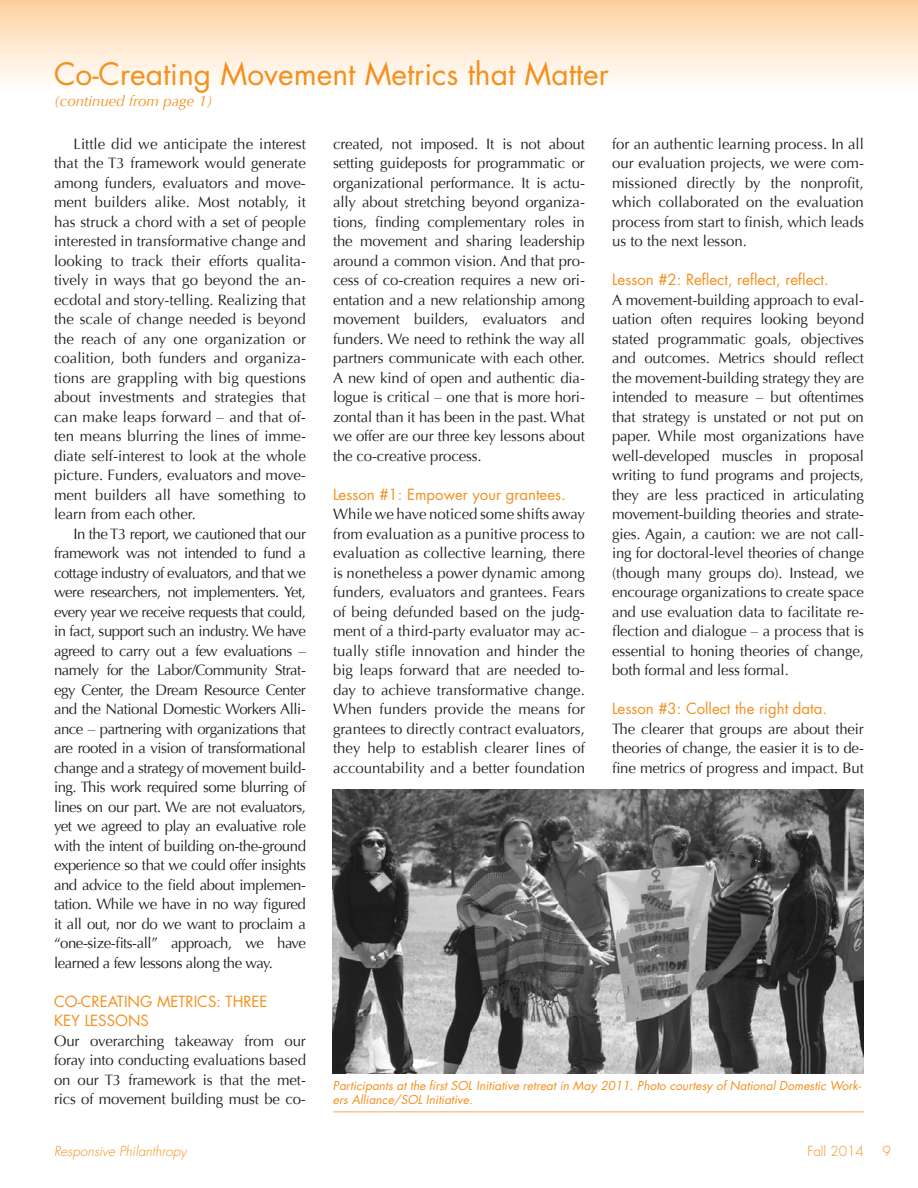
<style>
.page{position:relative;width:918px;height:1188px;background:#fff}
.page>*{position:absolute;margin:0;border:0;box-sizing:border-box;transform-origin:0 0}
.t1{font:30px "Futura";color:#f4901d}
.t2{font:15px/19.5px "Optima";letter-spacing:-.01em;color:#231f20;text-align:justify}
.t3{font:15px/19.5px "Futura";color:#f4901d}
.t4{font:italic 15px "Optima";color:#f4901d}
.t5{font:italic 300 13.5px "Futura";color:#f4901d}
.t6{font:300 13.5px "Futura";color:#f4901d}
.t7{font:italic 12px/14.4px "Futura";color:#f4901d}
</style>
<div class="page">
<div style="left:0;top:0;width:918px;height:94px;background:linear-gradient(to bottom,#fed09f,#fff)"></div>
<img style="left:333px;top:789px;width:531px;height:285px">
<hr style="left:333px;top:1111px;width:531px;height:1px;background:#f9aa55">
<h1 class="t1" style="left:54px;top:55px;width:556px">Co-Creating Movement Metrics that Matter</h1>
<p class="t4" style="left:54px;top:92px;width:160px">(continued from page 1)</p>
<p class="t2" style="left:54px;top:134px;width:254px;text-indent:20px">Little did we anticipate the interest that the T3 framework would generate among funders, evaluators and move&shy;ment builders alike. Most notably, it has struck a chord with a set of people interested in transformative change and looking to track their efforts qualita&shy;tively in ways that go beyond the an&shy;ecdotal and story-telling. Realizing that the scale of change needed is beyond the reach of any one organization or coalition, both funders and organiza&shy;tions are grappling with big questions about investments and strategies that can make leaps forward – and that of&shy;ten means blurring the lines of imme&shy;diate self-interest to look at the whole picture. Funders, evaluators and move&shy;ment builders all have something to learn from each other.</p>
<p class="t2" style="left:54px;top:524px;width:254px;text-indent:20px">In the T3 report, we cautioned that our framework was not intended to fund a cottage industry of evaluators, and that we were researchers, not implementers. Yet, every year we receive requests that could, in fact, support such an industry. We have agreed to carry out a few evaluations – namely for the Labor/Community Strat&shy;egy Center, the Dream Resource Center and the National Domestic Workers Alli&shy;ance – partnering with organizations that are rooted in a vision of transformational change and a strategy of movement build&shy;ing. This work required some blurring of lines on our part. We are not evaluators, yet we agreed to play an evaluative role with the intent of building on-the-ground experience so that we could offer insights and advice to the field about implemen&shy;tation. While we have in no way figured it all out, nor do we want to proclaim a “one-size-fits-all” approach, we have learned a few lessons along the way.</p>
<p class="t3" style="left:54px;top:992px;width:206px">CO-CREATING METRICS: THREE<br>KEY LESSO</p>
<p class="t3" style="left:128px;top:1011px;width:21px">NS</p>
<p class="t2" style="left:54px;top:1031px;width:254px">Our overarching takeaway from our foray into conducting evaluations based on our T3 framework is that the met&shy;rics of movement building must be co-</p>
<p class="t2" style="left:333px;top:134px;width:254px">created, not imposed. It is not about setting guideposts for programmatic or organizational performance. It is actu&shy;ally about stretching beyond organiza&shy;tions, finding complementary roles in the movement and sharing leadership around a common vision. And that pro&shy;cess of co-creation requires a new ori&shy;entation and a new relationship among movement builders, evaluators and funders. We need to rethink the way all partners communicate with each other.<br>A new kind of open and authentic dia&shy;logue is critical – one that is more hori&shy;zontal than it has been in the past. What we offer are our three key lessons about the co-creative process.</p>
<p class="t3" style="left:333px;top:485px;width:234px">Lesson #1: Empower your grantees.</p>
<p class="t2" style="left:333px;top:505px;width:254px">While we have noticed some shifts away from evaluation as a punitive process to evaluation as collective learning, there is nonetheless a power dynamic among funders, evaluators and grantees. Fears of being defunded based on the judg&shy;ment of a third-party evaluator may ac&shy;tually stifle innovation and hinder the big leaps forward that are needed to&shy;day to achieve transformative change.<br>When funders provide the means for grantees to directly contract evaluators, they help to establish clearer lines of accountability and a better foundation</p>
<p class="t2" style="left:612px;top:134px;width:254px">for an authentic learning process. In all our evaluation projects, we were com&shy;missioned directly by the nonprofit, which collaborated on the evaluation process from start to finish, which leads us to the next lesson.</p>
<p class="t3" style="left:612px;top:270px;width:218px">Lesson #2: Reflect, reflect, reflect.</p>
<p class="t2" style="left:612px;top:290px;width:254px">A movement-building approach to eval&shy;uation often requires looking beyond stated programmatic goals, objectives and outcomes. Metrics should reflect the movement-building strategy they are intended to measure – but oftentimes that strategy is unstated or not put on paper. While most organizations have well-developed muscles in proposal writing to fund programs and projects, they are less practiced in articulating movement-building theories and strate&shy;gies. Again, a caution: we are not call&shy;ing for doctoral-level theories of change (though many groups do). Instead, we encourage organizations to create space and use evaluation data to facilitate re&shy;flection and dialogue – a process that is essential to honing theories of change, both formal and less formal.</p>
<p class="t3" style="left:612px;top:699px;width:217px">Lesson #3: Collect the right data.</p>
<p class="t2" style="left:612px;top:719px;width:254px">The clearer that groups are about their theories of change, the easier it is to de&shy;fine metrics of progress and impact. But</p>
<p class="t7" style="left:333px;top:1079px;width:530px">Participants at the first SOL Initiative retreat in May 2011. Photo courtesy of National Domestic Work&shy;ers Alliance/SOL Initiative.</p>
<p class="t5" style="left:54px;top:1143px;width:134px">Responsive Philanthropy</p>
<p class="t6" style="left:807px;top:1143px;width:58px">Fall 2014</p>
<p class="t6" style="left:883px;top:1143px;width:10px">9</p>
</div>
